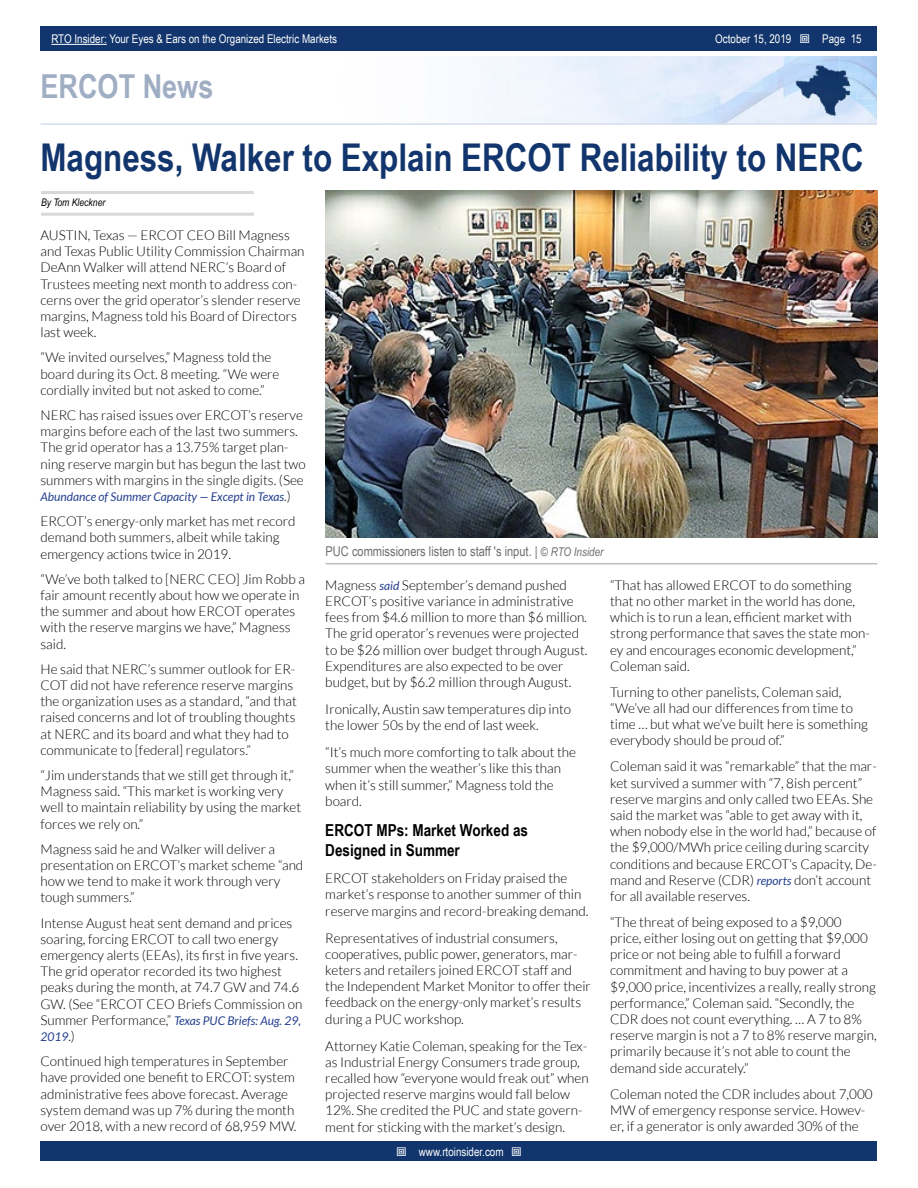
<style>
.page{position:relative;width:918px;height:1188px;background:#fff}
.page>*{position:absolute;margin:0;border:0;box-sizing:border-box;transform-origin:0 0}
.t1{font:700 38.25px "Arial Narrow";color:#11356c}
.t2{font:700 33px "Arial Narrow";color:#a0aec4}
.t3{font:700 16.5px/19.8px "Arial Narrow";color:#000}
.t4{font:300 13.5px/16.2px "Lato";color:#000}
.t5{font:13.5px "Arial Narrow";color:#6d6e71}
.t6{font:12px "Arial Narrow";color:#fff}
.t7{font:italic 12px/16.2px "Lato";color:#25408f}
.t8{font:italic 10.5px "Arial Narrow";color:#000}
.s1{font-style:inherit}
.s2{font-weight:300;font-style:normal;font-size:13.5px;color:#000}
.s3{font-style:italic;font-size:12px}
.s4{font-weight:400;font-style:italic;font-size:12px;color:#25408f}
</style>
<div class="page">
<div style="left:41px;top:1142px;width:836px;height:19px;background:#11356c"></div>
<div style="left:41px;top:27px;width:836px;height:24px;background:#11356c"></div>
<hr style="left:51px;top:44px;width:56px;height:1px;background:#fff">
<img style="left:474px;top:56px;width:403px;height:67px">
<hr style="left:40px;top:123px;width:837px;height:2px;background:#d6deec">
<hr style="left:41px;top:191px;width:213px;height:3px;background:#d8d8d8">
<hr style="left:41px;top:213px;width:213px;height:3px;background:#d8d8d8">
<hr style="left:326px;top:563px;width:551px;height:1px;background:#bfbfbf">
<img style="left:325px;top:190px;width:552px;height:348px">
<p class="t6" style="left:51px;top:30px;width:287px">RTO Insider: Your Eyes &amp; Ears on the Organized Electric Markets</p>
<p class="t6" style="left:715px;top:30px;width:78px">October 15, <span class="s1">2019</span></p>
<p class="t6" style="left:822px;top:30px;width:41px">Page 15</p>
<h2 class="t2" style="left:40px;top:61px;width:174px">ERCOT News</h2>
<h1 class="t1" style="left:40px;top:129px;width:825px">Magness, Walker to Explain ERCOT Reliability to NERC</h1>
<p class="t8" style="left:41px;top:195px;width:66px">By Tom Kleckner</p>
<p class="t4" style="left:40px;top:227px;width:266px">AUSTIN, Texas — ERCOT CEO Bill Magness and Texas Public Utility Commission Chairman DeAnn Walker will attend NERC’s Board of Trustees meeting next month to address con&shy;cerns over the grid operator’s slender reserve margins, Magness told his Board of Directors last week.</p>
<p class="t4" style="left:40px;top:349px;width:240px">“We invited ourselves,” Magness told the board during its Oct. 8 meeting. “We were cordially invited but not asked to come.”</p>
<p class="t4" style="left:40px;top:407px;width:267px">NERC has raised issues over ERCOT’s reserve margins before each of the last two summers.<br>The grid operator has a 13.75% target plan&shy;ning reserve margin but has begun the last two summers with margins in the single digits. (See</p>
<p class="t7" style="left:40px;top:489px;width:252px">Abundance of Summer Capacity — Except in Texas<span class="s2">.)</span></p>
<p class="t4" style="left:40px;top:513px;width:256px">ERCOT’s energy-only market has met record demand both summers, albeit while taking emergency actions twice in 2019.</p>
<p class="t4" style="left:40px;top:571px;width:266px">“We’ve both talked to [NERC CEO] Jim Robb a fair amount recently about how we operate in the summer and about how ERCOT operates with the reserve margins we have,” Magness said.</p>
<p class="t4" style="left:40px;top:661px;width:258px">He said that NERC’s summer outlook for ER-COT did not have reference reserve margins the organization uses as a standard, “and that raised concerns and lot of troubling thoughts at NERC and its board and what they had to communicate to [federal] regulators.”</p>
<p class="t4" style="left:40px;top:767px;width:262px">“Jim understands that we still get through it,” Magness said. “This market is working very well to maintain reliability by using the market forces we rely on.”</p>
<p class="t4" style="left:40px;top:841px;width:264px">Magness said he and Walker will deliver a presentation on ERCOT’s market scheme “and how we tend to make it work through very tough summers.”</p>
<p class="t4" style="left:40px;top:915px;width:263px">Intense August heat sent demand and prices soaring, forcing ERCOT to call two energy emergency alerts (EEAs), its first in five years.<br>The grid operator recorded its two highest peaks during the month, at 74.7 GW and 74.6<br>GW. (See “ERCOT CEO Briefs Commission on</p>
<p class="t7" style="left:40px;top:1013px;width:262px"><span class="s2">Summer Performance,”</span> Texas PUC Briefs: Aug. 29,<br>2019<span class="s2">.)</span></p>
<p class="t4" style="left:41px;top:1053px;width:258px">Continued high temperatures in September have provided one benefit to ERCOT: system administrative fees above forecast. Average system demand was up 7% during the month over 2018, with a new record of 68,959 MW.</p>
<p class="t5" style="left:326px;top:542px;width:279px">PUC commissioners listen to staff 's input. | <span class="s3">© RTO Insider</span></p>
<p class="t4" style="left:325px;top:577px;width:264px">Magness <span class="s4">said</span> September’s demand pushed ERCOT’s positive variance in administrative fees from $4.6 million to more than $6 million.<br>The grid operator’s revenues were projected to be $26 million over budget through August.<br>Expenditures are also expected to be over budget, but by $6.2 million through August.</p>
<p class="t4" style="left:325px;top:701px;width:247px">Ironically, Austin saw temperatures dip into the lower 50s by the end of last week.</p>
<p class="t4" style="left:325px;top:744px;width:252px">“It’s much more comforting to talk about the summer when the weather’s like this than when it’s still summer,” Magness told the board.</p>
<p class="t3" style="left:325px;top:820px;width:204px">ERCOT MPs: Market Worked as<br>Designed in Summer</p>
<p class="t4" style="left:325px;top:870px;width:265px">ERCOT stakeholders on Friday praised the market’s response to another summer of thin reserve margins and record-breaking demand.</p>
<p class="t4" style="left:325px;top:930px;width:267px">Representatives of industrial consumers, cooperatives, public power, generators, mar&shy;keters and retailers joined ERCOT staff and the Independent Market Monitor to offer their feedback on the energy-only market’s results during a PUC workshop.</p>
<p class="t4" style="left:325px;top:1038px;width:265px">Attorney Katie Coleman, speaking for the Tex&shy;as Industrial Energy Consumers trade group, recalled how “everyone would freak out” when projected reserve margins would fall below 12%. She credited the PUC and state govern&shy;ment for sticking with the market’s design.</p>
<p class="t6" style="left:419px;top:1143px;width:86px">www.rtoinsider.com</p>
<p class="t4" style="left:610px;top:577px;width:261px">“That has allowed ERCOT to do something that no other market in the world has done, which is to run a lean, efficient market with strong performance that saves the state mon&shy;ey and encourages economic development,” Coleman said.</p>
<p class="t4" style="left:610px;top:684px;width:259px">Turning to other panelists, Coleman said, “We’ve all had our differences from time to time … but what we’ve built here is something everybody should be proud of.”</p>
<p class="t4" style="left:610px;top:758px;width:268px">Coleman said it was “remarkable” that the mar&shy;ket survived a summer with “7, 8ish percent” reserve margins and only called two EEAs. She said the market was “able to get away with it, when nobody else in the world had,” because of the $9,000/MWh price ceiling during scarcity conditions and because ERCOT’s Capacity, De&shy;mand and Reserve (CDR) <span class="s4">reports</span> don’t account for all available reserves.</p>
<p class="t4" style="left:610px;top:914px;width:268px">“The threat of being exposed to a $9,000<br>price, either losing out on getting that $9,000 price or not being able to fulfill a forward commitment and having to buy power at a $9,000 price, incentivizes a really, really strong performance,” Coleman said. “Secondly, the CDR does not count everything. … A 7 to 8% reserve margin is not a 7 to 8% reserve margin, primarily because it’s not able to count the demand side accurately.”</p>
<p class="t4" style="left:610px;top:1086px;width:264px">Coleman noted the CDR includes about 7,000<br>MW of emergency response service. Howev&shy;er, if a generator is only awarded 30% of the</p>
</div>
